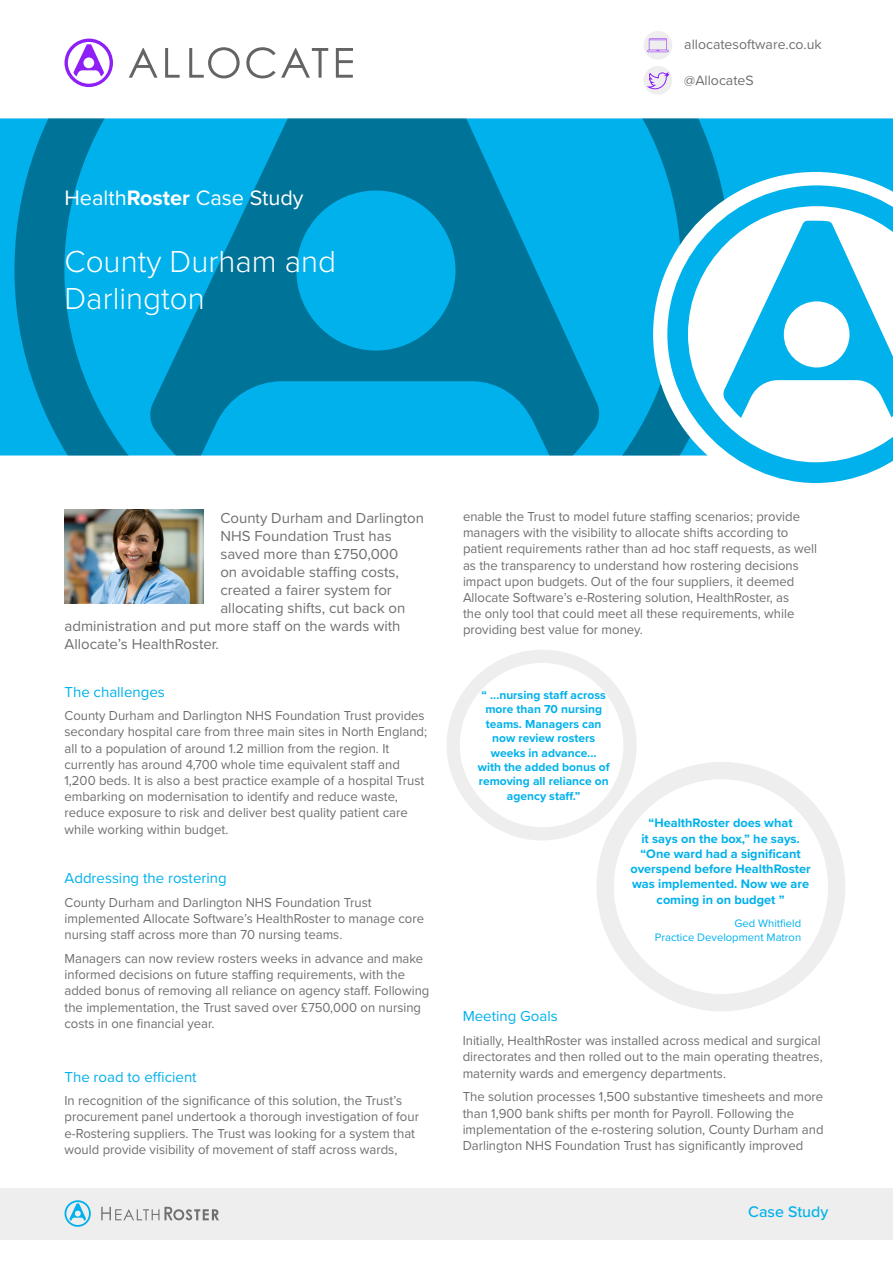
<style>
.page{position:relative;width:893px;height:1263px;background:#fff}
.page>*{position:absolute;margin:0;border:0;box-sizing:border-box;transform-origin:0 0}
.t1{font:300 31.5px/37.8px "Proxima Nova";color:#fff}
.t2{font:21.75px "Proxima Nova";color:#fff}
.t3{font:500 16.05px "Proxima Nova";color:#00b1eb}
.t4{font:15px "Proxima Nova";color:#706f6f}
.headline{font:15px "Proxima Nova";color:#00b1eb}
.t5{font:14.1px "Proxima Nova";color:#706f6f}
.bullets{font:13.5px/16.2px "Proxima Nova";color:#706f6f}
.t6{font:700 12.75px/15.3px "Proxima Nova";color:#00b1eb;text-align:center}
.t7{font:700 12px/14.4px "Proxima Nova";color:#00b1eb;text-align:center}
.t8{font:11.25px "Proxima Nova";color:#00b1eb}
.s1{font-weight:700}
</style>
<div class="page">
<div style="left:0;top:1188px;width:893px;height:51px;background:#eee"></div>
<svg style="left:64px;top:39px;width:49px;height:48px"></svg>
<svg style="left:129px;top:48px;width:29px;height:30px"></svg>
<svg style="left:165px;top:48px;width:15px;height:30px"></svg>
<svg style="left:189px;top:47px;width:51px;height:31px"></svg>
<svg style="left:246px;top:47px;width:82px;height:31px"></svg>
<svg style="left:336px;top:48px;width:17px;height:30px"></svg>
<svg style="left:0;top:118px;width:893px;height:337px;background:#13b6ec"></svg>
<svg style="left:14px;top:118px;width:717px;height:337px;background:#059ed0"></svg>
<svg style="left:149px;top:118px;width:452px;height:337px;background:#0095c5"></svg>
<svg style="left:667px;top:185px;width:226px;height:298px"></svg>
<svg style="left:723px;top:221px;width:170px;height:197px"></svg>
<img style="left:64px;top:509px;width:140px;height:94px">
<svg style="left:65px;top:1200px;width:26px;height:27px"></svg>
<svg style="left:101px;top:1207px;width:118px;height:13px"></svg>
<div style="left:643px;top:31px;width:29px;height:29px;background:#eee;border-radius:50%"></div>
<svg style="left:647px;top:38px;width:22px;height:14px"></svg>
<div style="left:643px;top:66px;width:29px;height:29px;background:#eee;border-radius:50%"></div>
<svg style="left:646px;top:72px;width:24px;height:17px"></svg>
<svg style="left:597px;top:762px;width:248px;height:249px"></svg>
<svg style="left:447px;top:650px;width:190px;height:190px"></svg>
<p class="t2" style="left:64px;top:181px;width:240px">Health<span class="s1">Roster</span> Case Study</p>
<p class="t1" style="left:64px;top:241px;width:273px">County Durham and<br>Darlington</p>
<p class="t5" style="left:684px;top:34px;width:139px">allocatesoftware.co.uk</p>
<p class="t5" style="left:684px;top:70px;width:71px">@AllocateS</p>
<p class="t4" style="left:220px;top:507px;width:205px">County Durham and Darlington</p>
<p class="t4" style="left:220px;top:525px;width:173px">NHS Foundation Trust has</p>
<p class="t4" style="left:220px;top:543px;width:179px">saved more than £750,000</p>
<p class="t4" style="left:220px;top:561px;width:180px">on avoidable staffing costs,</p>
<p class="t4" style="left:220px;top:579px;width:173px">created a fairer system for</p>
<p class="t4" style="left:220px;top:597px;width:187px">allocating shifts, cut back on</p>
<p class="t4" style="left:64px;top:615px;width:337px">administration and put more staff on the wards with</p>
<p class="t4" style="left:64px;top:633px;width:156px">Allocate’s HealthRoster.</p>
<p class="headline" style="left:64px;top:680px;width:102px">The challenges</p>
<p class="bullets" style="left:64px;top:707px;width:364px">County Durham and Darlington NHS Foundation Trust provides secondary hospital care from three main sites in North England; all to a population of around 1.2 million from the region. It currently has around 4,700 whole time equivalent staff and 1,200 beds. It is also a best practice example of a hospital Trust embarking on modernisation to identify and reduce waste, reduce exposure to risk and deliver best quality patient care while working within budget.</p>
<p class="headline" style="left:64px;top:867px;width:164px">Addressing the rostering</p>
<p class="bullets" style="left:64px;top:893px;width:361px">County Durham and Darlington NHS Foundation Trust implemented Allocate Software’s HealthRoster to manage core nursing staff across more than 70 nursing teams.</p>
<p class="bullets" style="left:64px;top:950px;width:366px">Managers can now review rosters weeks in advance and make informed decisions on future staffing requirements, with the added bonus of removing all reliance on agency staff. Following the implementation, the Trust saved over £750,000 on nursing costs in one financial year.</p>
<p class="headline" style="left:64px;top:1065px;width:134px">The road to efficient</p>
<p class="bullets" style="left:64px;top:1092px;width:356px">In recognition of the significance of this solution, the Trust’s procurement panel undertook a thorough investigation of four e-Rostering suppliers. The Trust was looking for a system that would provide visibility of movement of staff across wards,</p>
<p class="bullets" style="left:463px;top:508px;width:356px">enable the Trust to model future staffing scenarios; provide managers with the visibility to allocate shifts according to patient requirements rather than ad hoc staff requests, as well as the transparency to understand how rostering decisions impact upon budgets. Out of the four suppliers, it deemed Allocate Software’s e-Rostering solution, HealthRoster, as<br>the only tool that could meet all these requirements, while providing best value for money.</p>
<p class="t7" style="left:478px;top:687px;width:133px">“ ...nursing staff across more than 70 nursing teams. Managers can now review rosters weeks in advance... with the added bonus of removing all reliance on agency staff.”</p>
<p class="t6" style="left:648px;top:815px;width:146px">“HealthRoster does what</p>
<p class="t6" style="left:630px;top:830px;width:182px">it says on the box,” he says. “One ward had a significant overspend before HealthRoster was implemented. Now we are coming in on budget ”</p>
<p class="t8" style="left:734px;top:915px;width:68px">Ged Whitfield</p>
<p class="t8" style="left:655px;top:929px;width:148px">Practice Development Matron</p>
<p class="headline" style="left:463px;top:1005px;width:97px">Meeting Goals</p>
<p class="bullets" style="left:463px;top:1032px;width:361px">Initially, HealthRoster was installed across medical and surgical directorates and then rolled out to the main operating theatres, maternity wards and emergency departments.</p>
<p class="bullets" style="left:463px;top:1088px;width:362px">The solution processes 1,500 substantive timesheets and more than 1,900 bank shifts per month for Payroll. Following the implementation of the e-rostering solution, County Durham and Darlington NHS Foundation Trust has significantly improved</p>
<p class="t3" style="left:748px;top:1200px;width:82px">Case Study</p>
</div>
